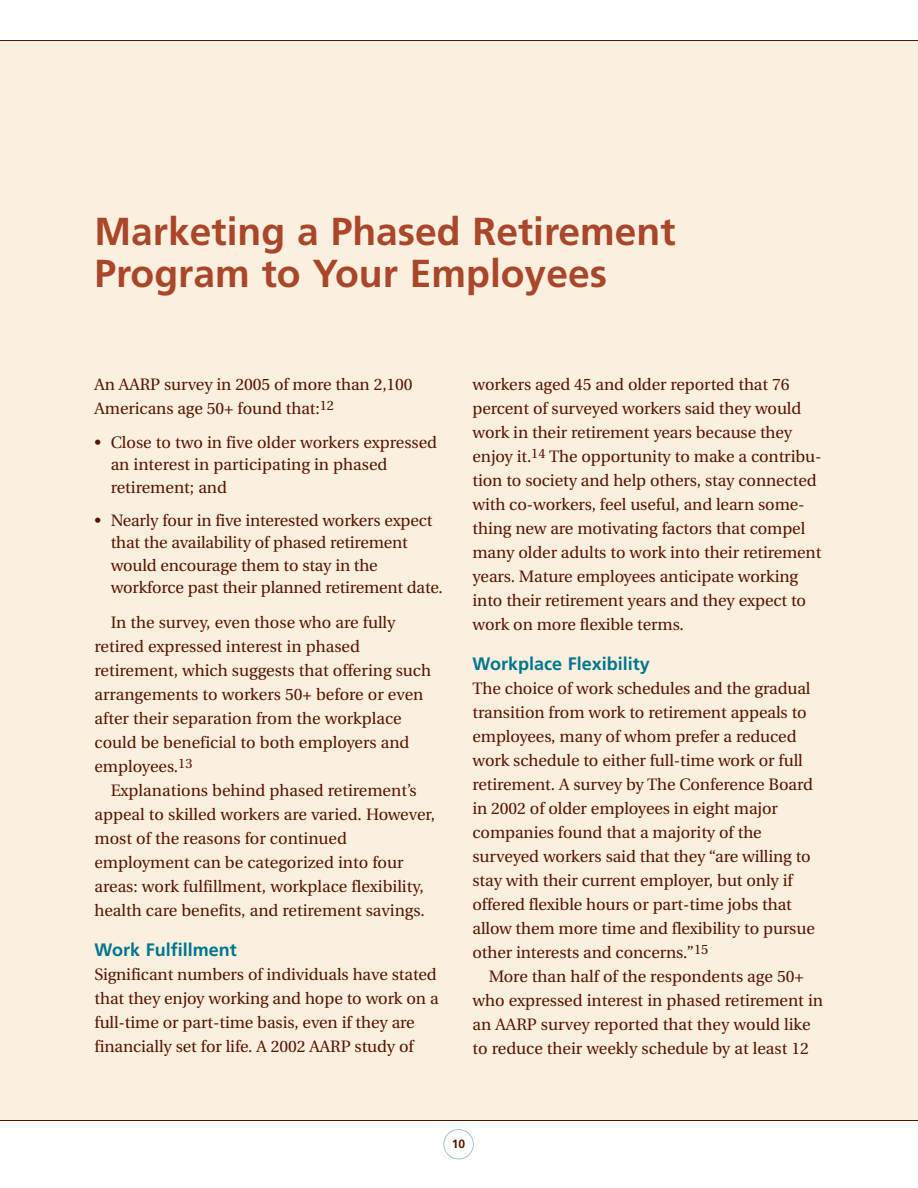
<style>
.page{position:relative;width:918px;height:1188px;background:#fff}
.page>*{position:absolute;margin:0;border:0;box-sizing:border-box;transform-origin:0 0}
.t1{font:700 39px/42px "Frutiger LT";color:#aa462a}
.t2{font:700 18px "Frutiger LT";color:#00758c}
.t3{font:16.5px/24px "Utopia";letter-spacing:-.005em;color:#5a1300}
.t4{font:700 12px "Frutiger LT";color:#5a1300}
</style>
<div class="page">
<div style="left:0;top:40px;width:918px;height:1080px;background:#fbf0e0"></div>
<div style="left:443px;top:1129px;width:31px;height:30px;border:2px solid #88b2c0;border-radius:50%"></div>
<hr style="left:0;top:40px;width:918px;height:1px;background:#5a1300">
<hr style="left:0;top:1120px;width:918px;height:1px;background:#5a1300">
<h1 class="t1" style="left:94px;top:215px;width:583px">Marketing a Phased Retirement<br>Program to Your Employees</h1>
<p class="t3" style="left:94px;top:374px;width:320px">An AARP survey in 2005 of more than 2,100<br>Americans age 50+ found that:<sup>12</sup></p>
<p class="t3" style="left:111px;top:432px;width:328px;line-height:22.5px;text-indent:-16px">• Close to two in five older workers expressed an interest in participating in phased retirement; and</p>
<p class="t3" style="left:111px;top:510px;width:334px;line-height:22.5px;text-indent:-16px">• Nearly four in five interested workers expect that the availability of phased retirement would encourage them to stay in the workforce past their planned retirement date.</p>
<p class="t3" style="left:94px;top:612px;width:338px;text-indent:16px">In the survey, even those who are fully retired expressed interest in phased retirement, which suggests that offering such arrangements to workers 50+ before or even after their separation from the workplace could be beneficial to both employers and employees.<sup>13</sup></p>
<p class="t3" style="left:95px;top:780px;width:342px;text-indent:16px">Explanations behind phased retirement’s appeal to skilled workers are varied. However, most of the reasons for continued employment can be categorized into four areas: work fulfillment, workplace flexibility, health care benefits, and retirement savings.</p>
<p class="t2" style="left:94px;top:944px;width:144px">Work Fulfillment</p>
<p class="t3" style="left:94px;top:964px;width:346px">Significant numbers of individuals have stated that they enjoy working and hope to work on a full-time or part-time basis, even if they are financially set for life. A 2002 AARP study of</p>
<p class="t3" style="left:472px;top:374px;width:351px">workers aged 45 and older reported that 76 percent of surveyed workers said they would work in their retirement years because they enjoy it.<sup>14</sup> The opportunity to make a contribu&shy;tion to society and help others, stay connected with co-workers, feel useful, and learn some&shy;thing new are motivating factors that compel many older adults to work into their retirement years. Mature employees anticipate working into their retirement years and they expect to work on more flexible terms.</p>
<p class="t2" style="left:472px;top:658px;width:179px">Workplace Flexibility</p>
<p class="t3" style="left:472px;top:678px;width:344px">The choice of work schedules and the gradual transition from work to retirement appeals to employees, many of whom prefer a reduced work schedule to either full-time work or full retirement. A survey by The Conference Board in 2002 of older employees in eight major companies found that a majority of the surveyed workers said that they “are willing to stay with their current employer, but only if offered flexible hours or part-time jobs that allow them more time and flexibility to pursue other interests and concerns.”<sup>15</sup></p>
<p class="t3" style="left:473px;top:966px;width:352px;text-indent:16px">More than half of the respondents age 50+ who expressed interest in phased retirement in an AARP survey reported that they would like to reduce their weekly schedule by at least 12</p>
<p class="t4" style="left:452px;top:1139px;width:15px">10</p>
</div>
